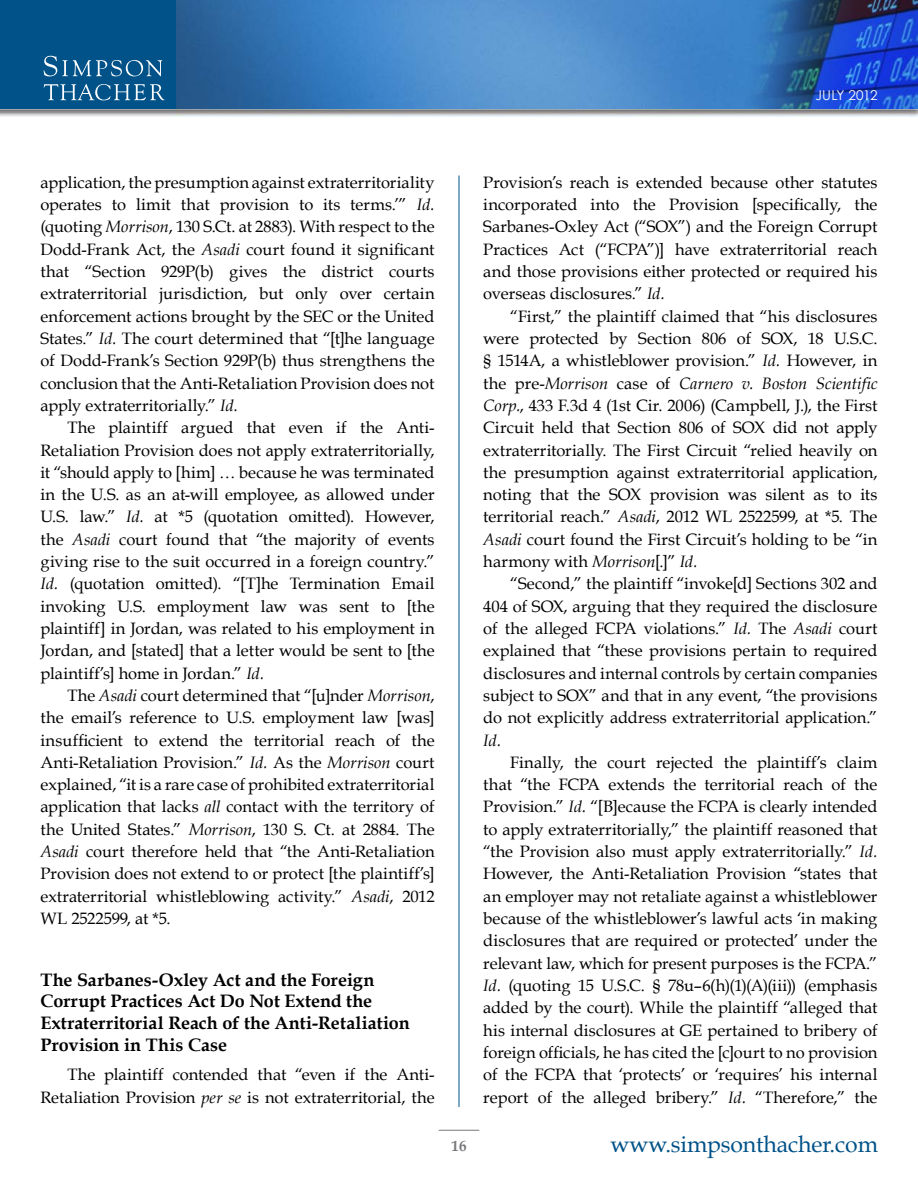
<style>
.page{position:relative;width:918px;height:1188px;background:#fff}
.page>*{position:absolute;margin:0;border:0;box-sizing:border-box;transform-origin:0 0}
.t1{font:22.95px "Book Antiqua";letter-spacing:-.005em;color:#005288}
.t2{font:700 18px/21.8px "Book Antiqua";letter-spacing:.005em;color:#000}
.t3{font:16.5px/22.4px "Book Antiqua";color:#000;text-align:justify}
.t4{font:italic 16.5px "Book Antiqua";color:#000}
.t5{font:700 15px "Book Antiqua";color:#77787b}
.t6{font:13.5px "Century Gothic";letter-spacing:-.005em;color:#fff}
.s1{font-style:italic}
</style>
<div class="page">
<img style="left:0;top:108px;width:918px;height:8px">
<img style="left:177px;top:0;width:741px;height:109px">
<div style="left:0;top:0;width:176px;height:109px;background:#005288"></div>
<svg style="left:44px;top:56px;width:118px;height:20px"></svg>
<svg style="left:44px;top:84px;width:121px;height:16px"></svg>
<hr style="left:459px;top:176px;width:1px;height:931px;background:#005288">
<hr style="left:439px;top:1130px;width:40px;height:1px;background:#77787b">
<p class="t6" style="left:815px;top:87px;width:64px">Jul y 2012</p>
<p class="t3" style="left:40px;top:171px;width:396px">application, the presumption against extraterritoriality operates to limit that provision to its terms.’” <span class="s1">Id. </span>(quoting <span class="s1">Morrison</span>, 130 S.Ct. at 2883). With respect to the Dodd-Frank Act, the <span class="s1">Asadi</span> court found it significant that “Section 929P(b) gives the district courts extraterritorial jurisdiction, but only over certain enforcement actions brought by the SEC or the United States.” <span class="s1">Id.</span> The court determined that “[t]he language of Dodd-Frank’s Section 929P(b) thus strengthens the conclusion that the Anti-Retaliation Provision does not apply extraterritorially.” <span class="s1">Id.</span></p>
<p class="t3" style="left:40px;top:416px;width:396px;text-indent:27px">The plaintiff argued that even if the Anti-Retaliation Provision does not apply extraterritorially, it “should apply to [him] … because he was terminated in the U.S. as an at-will employee, as allowed under U.S. law.” <span class="s1">Id.</span> at *5 (quotation omitted). However, the <span class="s1">Asadi</span> court found that “the majority of events giving rise to the suit occurred in a foreign country.” <span class="s1">Id.</span> (quotation omitted). “[T]he Termination Email invoking U.S. employment law was sent to [the plaintiff] in Jordan, was related to his employment in Jordan, and [stated] that a letter would be sent to [the plaintiff’s] home in Jordan.” <span class="s1">Id.</span></p>
<p class="t3" style="left:40px;top:684px;width:396px;text-indent:27px">The <span class="s1">Asadi</span> court determined that “[u]nder <span class="s1">Morrison</span>, the email’s reference to U.S. employment law [was] insufficient to extend the territorial reach of the Anti-Retaliation Provision.” <span class="s1">Id.</span> As the <span class="s1">Morrison</span> court explained, “it is a rare case of prohibited extraterritorial application that lacks <span class="s1">all</span> contact with the territory of the United States.” <span class="s1">Morrison</span>, 130 S. Ct. at 2884. The <span class="s1">Asadi</span> court therefore held that “the Anti-Retaliation Provision does not extend to or protect [the plaintiff’s] extraterritorial whistleblowing activity.” <span class="s1">Asadi</span>, 2012<br>WL 2522599, at *5.</p>
<p class="t2" style="left:40px;top:969px;width:371px">The Sarbanes-Oxley Act and the Foreign Corrupt Practices Act Do Not Extend the Extraterritorial Reach of the Anti-Retaliation Provision in This Case</p>
<p class="t3" style="left:41px;top:1064px;width:396px;text-align:right">The plaintiff contended that “even if the Anti-<br>Retaliation Provision <span class="s1">per se</span> is not extraterritorial, the</p>
<p class="t5" style="left:452px;top:1137px;width:16px">16</p>
<p class="t3" style="left:483px;top:171px;width:396px">Provision’s reach is extended because other statutes incorporated into the Provision [specifically, the Sarbanes-Oxley Act (“SOX”) and the Foreign Corrupt Practices Act (“FCPA”)] have extraterritorial reach and those provisions either protected or required his overseas disclosures.” <span class="s1">Id.</span></p>
<p class="t3" style="left:483px;top:305px;width:396px;text-indent:27px">“First,” the plaintiff claimed that “his disclosures were protected by Section 806 of SOX, 18 U.S.C. § 1514A, a whistleblower provision.” <span class="s1">Id.</span> However, in the pre-<span class="s1">Morrison</span> case of <span class="s1">Carnero v. Boston Scientific Corp.</span>, 433 F.3d 4 (1st Cir. 2006) (Campbell, J.), the First Circuit held that Section 806 of SOX did not apply extraterritorially. The First Circuit “relied heavily on the presumption against extraterritorial application, noting that the SOX provision was silent as to its territorial reach.” <span class="s1">Asadi</span>, 2012 WL 2522599, at *5. The <span class="s1">Asadi</span> court found the First Circuit’s holding to be “in harmony with <span class="s1">Morrison</span>[.]” <span class="s1">Id.</span></p>
<p class="t3" style="left:483px;top:573px;width:396px;text-indent:27px">“Second,” the plaintiff “invoke[d] Sections 302 and 404 of SOX, arguing that they required the disclosure of the alleged FCPA violations.” <span class="s1">Id.</span> The <span class="s1">Asadi</span> court explained that “these provisions pertain to required disclosures and internal controls by certain companies subject to SOX” and that in any event, “the provisions do not explicitly address extraterritorial application.”</p>
<p class="t4" style="left:483px;top:730px;width:19px">Id.</p>
<p class="t3" style="left:483px;top:751px;width:396px;text-indent:27px">Finally, the court rejected the plaintiff’s claim that “the FCPA extends the territorial reach of the Provision.” <span class="s1">Id.</span> “[B]ecause the FCPA is clearly intended to apply extraterritorially,” the plaintiff reasoned that “the Provision also must apply extraterritorially.” <span class="s1">Id.<br></span>However, the Anti-Retaliation Provision “states that an employer may not retaliate against a whistleblower because of the whistleblower’s lawful acts ‘in making disclosures that are required or protected’ under the relevant law, which for present purposes is the FCPA.” <span class="s1">Id.</span> (quoting 15 U.S.C. § 78u–6(h)(1)(A)(iii)) (emphasis added by the court). While the plaintiff “alleged that his internal disclosures at GE pertained to bribery of foreign officials, he has cited the [c]ourt to no provision of the FCPA that ‘protects’ or ‘requires’ his internal report of the alleged bribery.” <span class="s1">Id.</span> “Therefore,” the</p>
<h1 class="t1" style="left:610px;top:1130px;width:269px">www.simpsonthacher.com</h1>
</div>
